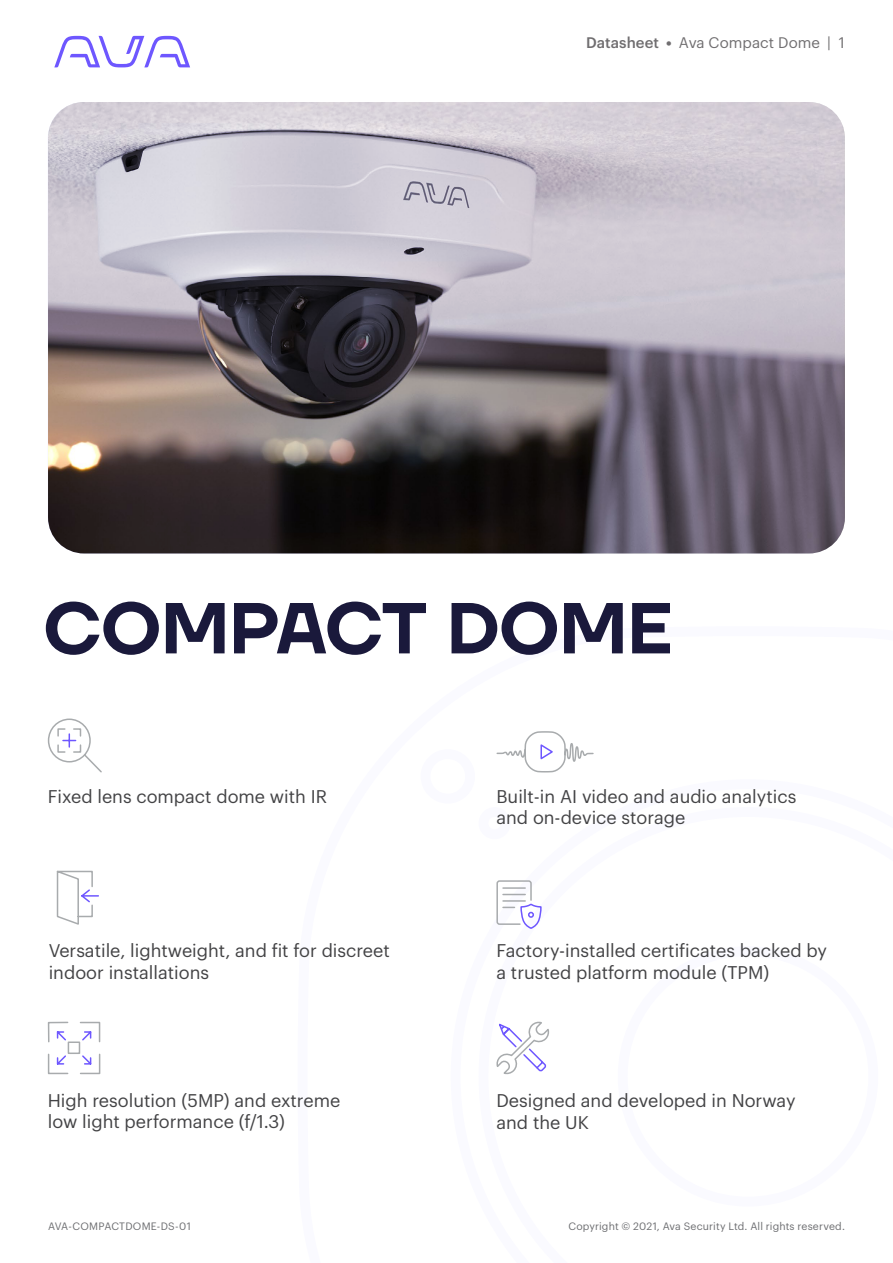
<style>
.page{position:relative;width:893px;height:1263px;background:#fff}
.page>*{position:absolute;margin:0;border:0;box-sizing:border-box;transform-origin:0 0}
.t1{font:600 72px "TT Firs Neue";letter-spacing:-.01em;color:#1a193b}
.t2{font:18px/22.5px "Graphik";color:#434345}
.t3{font:15px "Graphik";letter-spacing:.005em;color:#706e70}
.t4{font:10.5px "Graphik";letter-spacing:.015em;color:#6d6e71}
.s1{font-weight:500}
.s2{font-weight:700}
</style>
<div class="page">
<svg style="left:496px;top:1021px;width:53px;height:54px"></svg>
<svg style="left:496px;top:731px;width:98px;height:42px"></svg>
<svg style="left:496px;top:880px;width:46px;height:49px"></svg>
<svg style="left:54px;top:36px;width:136px;height:31px"></svg>
<svg style="left:48px;top:102px;width:796px;height:452px"></svg>
<svg style="left:47px;top:718px;width:55px;height:55px"></svg>
<svg style="left:47px;top:1021px;width:54px;height:54px"></svg>
<div style="left:68px;top:1042px;width:12px;height:12px;border:2px solid #a8abad"></div>
<svg style="left:56px;top:870px;width:43px;height:55px"></svg>
<p class="t3" style="left:586px;top:31px;width:260px"><span class="s1">Datasheet</span> <span class="s2">•</span> Ava Compact Dome | 1</p>
<h1 class="t1" style="left:43px;top:579px;width:631px">COMPACT DOME</h1>
<p class="t2" style="left:48px;top:783px;width:281px">Fixed lens compact dome with IR</p>
<p class="t2" style="left:496px;top:784px;width:301px;line-height:21px">Built-in AI video and audio analytics and on-device storage</p>
<p class="t2" style="left:49px;top:937px;width:342px">Versatile, lightweight, and fit for discreet indoor installations</p>
<p class="t2" style="left:496px;top:937px;width:332px">Factory-installed certificates backed by a trusted platform module (TPM)</p>
<p class="t2" style="left:48px;top:1088px;width:294px;line-height:21px">High resolution (5MP) and extreme low light performance (f/1.3)</p>
<p class="t2" style="left:496px;top:1087px;width:300px">Designed and developed in Norway and the UK</p>
<p class="t4" style="left:48px;top:1218px;width:144px">AVA-COMPACTDOME-DS-01</p>
<p class="t4" style="left:568px;top:1218px;width:278px">Copyright © 2021, Ava Security Ltd. All rights reserved.</p>
</div>
